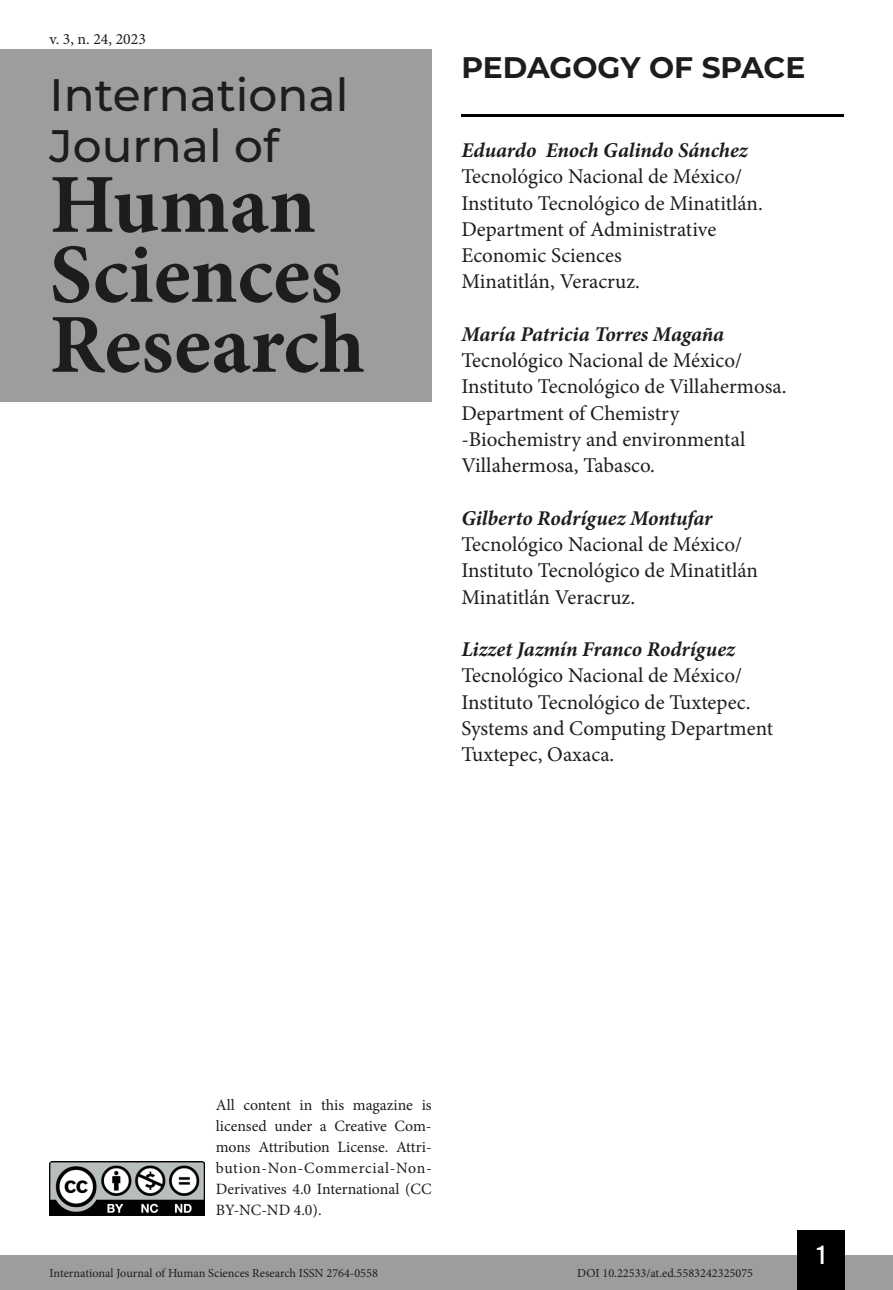
<style>
.page{position:relative;width:893px;height:1290px;background:#fff}
.page>*{position:absolute;margin:0;border:0;box-sizing:border-box;transform-origin:0 0}
.t1{font:700 84px/70px "Minion Pro";color:#1d1d1b}
.t2{font:500 45.5px/50.8px "Montserrat";color:#1d1d1b}
.t3{font:700 29.75px "Montserrat";color:#1d1d1b}
.t4{font:26.25px "Bebas Kai";color:#fff}
.t5{font:21px/26.2px "Minion Pro";color:#1d1d1b}
.t6{font:italic 700 21px "Minion Pro";letter-spacing:-.005em;color:#1d1d1b}
.t7{font:15.75px/21px "Minion Pro";color:#1d1d1b;text-align:justify}
.t8{font:12.25px "Minion Pro";color:#1d1d1b}
</style>
<div class="page">
<div style="left:0;top:1255px;width:893px;height:35px;background:#9d9d9d"></div>
<div style="left:797px;top:1230px;width:48px;height:60px;background:#000"></div>
<img style="left:50px;top:1161px;width:154px;height:54px">
<div style="left:0;top:50px;width:432px;height:352px;background:#9d9d9d"></div>
<hr style="left:461px;top:114px;width:382px;height:3px;background:#000">
<p class="t7" style="left:50px;top:28px;width:98px">v. 3, n. 24, 2023</p>
<h2 class="t2" style="left:50px;top:68px;width:300px">International<br>Journal of</h2>
<h1 class="t1" style="left:50px;top:169px;width:317px">Human<br>Sciences<br>Research</h1>
<h3 class="t3" style="left:461px;top:46px;width:345px">PEDAGOGY OF SPACE</h3>
<p class="t6" style="left:461px;top:135px;width:288px">Eduardo Enoch Galindo Sánchez</p>
<p class="t5" style="left:461px;top:164px;width:303px">Tecnológico Nacional de México/<br>Instituto Tecnológico de Minatitlán.<br>Department of Administrative<br>Economic Sciences<br>Minatitlán, Veracruz.</p>
<p class="t6" style="left:461px;top:319px;width:264px">María Patricia Torres Magaña</p>
<p class="t5" style="left:461px;top:347px;width:327px">Tecnológico Nacional de México/<br>Instituto Tecnológico de Villahermosa.<br>Department of Chemistry -Biochemistry and environmental<br>Villahermosa, Tabasco.</p>
<p class="t6" style="left:461px;top:503px;width:253px">Gilberto Rodríguez Montufar</p>
<p class="t5" style="left:461px;top:531px;width:298px">Tecnológico Nacional de México/<br>Instituto Tecnológico de Minatitlán<br>Minatitlán Veracruz.</p>
<p class="t6" style="left:461px;top:634px;width:275px">Lizzet Jazmín Franco Rodríguez</p>
<p class="t5" style="left:461px;top:662px;width:313px">Tecnológico Nacional de México/<br>Instituto Tecnológico de Tuxtepec.<br>Systems and Computing Department<br>Tuxtepec, Oaxaca.</p>
<p class="t7" style="left:216px;top:1095px;width:217px">All content in this magazine is licensed under a Creative Com&shy;mons Attribution License. Attri&shy;bution-Non-Commercial-Non-Derivatives 4.0 International (CC BY-NC-ND 4.0).</p>
<p class="t8" style="left:50px;top:1265px;width:330px">International Journal of Human Sciences Research ISSN 2764-0558</p>
<p class="t8" style="left:577px;top:1265px;width:177px">DOI 10.22533/at.ed.5583242325075</p>
<p class="t4" style="left:817px;top:1241px;width:10px">1</p>
</div>
